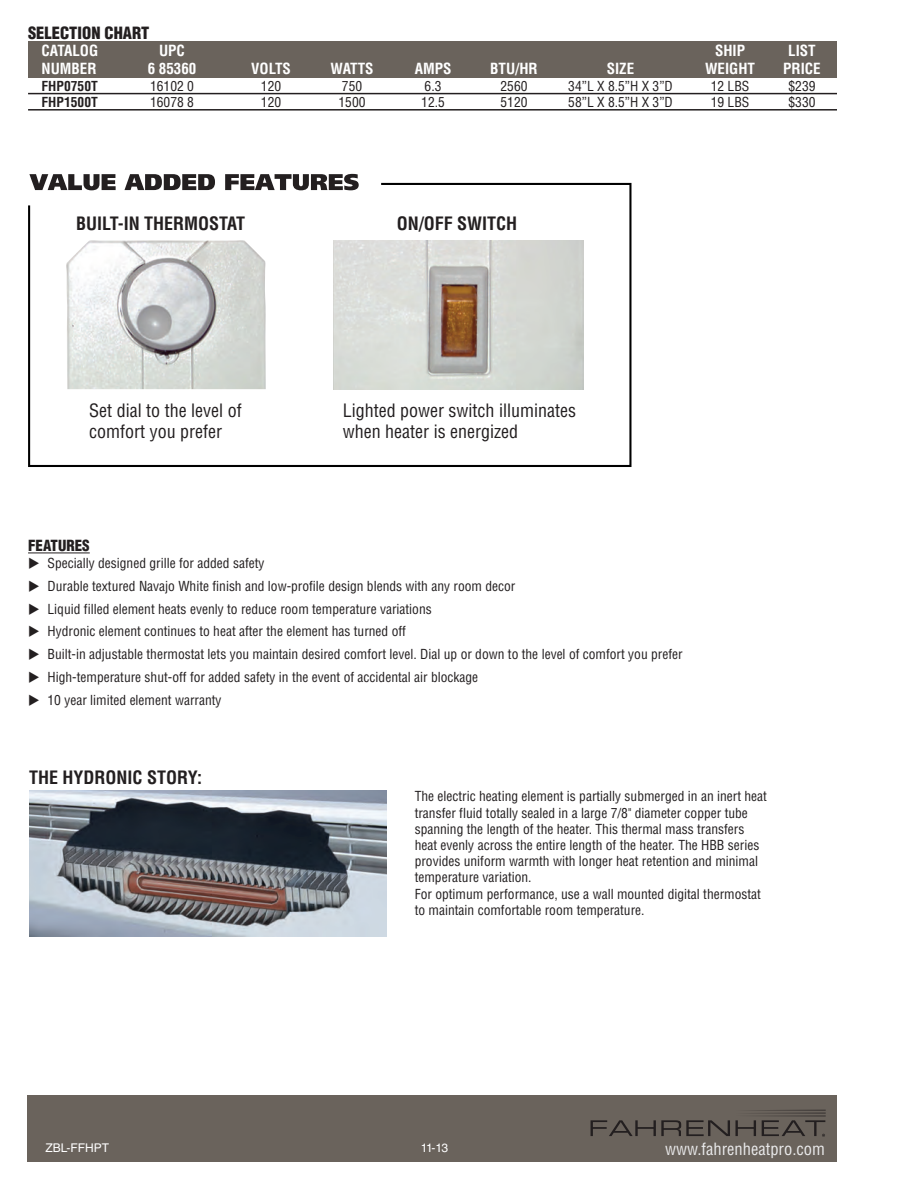
<style>
.page{position:relative;width:918px;height:1188px;background:#fff}
.page>*{position:absolute;margin:0;border:0;box-sizing:border-box;transform-origin:0 0}
.t1{font:condensed 18px/21.6px "Helvetica LT Std";color:#231f20}
.t2{font:700 condensed 18px "Helvetica LT Std";color:#231f20}
.t3{font:condensed 16.5px "Helvetica LT Std";color:#eaeaeb}
.t4{font:900 condensed 16.5px "Helvetica LT Std";color:#231f20}
.t5{font:700 condensed 15px "Helvetica LT Std";color:#fff}
.t6{font:900 condensed 15px "Helvetica LT Std";color:#231f20}
.t7{font:condensed 13.5px/16.2px "Helvetica LT Std";color:#231f20}
.t8{font:700 condensed 13.5px "Helvetica LT Std";color:#231f20}
.t9{font:12px "Helvetica LT Std";color:#fff}
</style>
<div class="page">
<div style="left:27px;top:1095px;width:810px;height:67px;background:#6a635c"></div>
<div style="left:28px;top:41px;width:809px;height:37px;background:#6a635c"></div>
<hr style="left:28px;top:93px;width:809px;height:1px;background:#231f20">
<hr style="left:28px;top:109px;width:809px;height:2px;background:#231f20">
<hr style="left:28px;top:553px;width:62px;height:1px;background:#231f20">
<svg style="left:591px;top:1120px;width:165px;height:16px"></svg>
<hr style="left:737px;top:1116px;width:89px;height:1px;background:#231f20">
<hr style="left:737px;top:1113px;width:89px;height:1px;background:#231f20">
<hr style="left:737px;top:1110px;width:89px;height:1px;background:#231f20">
<svg style="left:762px;top:1120px;width:63px;height:17px"></svg>
<svg style="left:28px;top:182px;width:604px;height:285px"></svg>
<img style="left:66px;top:240px;width:200px;height:149px">
<img style="left:333px;top:240px;width:250px;height:149px">
<svg style="left:29px;top:174px;width:87px;height:16px"></svg>
<svg style="left:125px;top:174px;width:90px;height:16px"></svg>
<svg style="left:225px;top:174px;width:134px;height:16px"></svg>
<img style="left:29px;top:791px;width:358px;height:145px">
<p class="t4" style="left:28px;top:22px;width:123px">SELECTION CHART</p>
<p class="t5" style="left:42px;top:42px;width:17px">CATALOG</p>
<p class="t5" style="left:159px;top:42px;width:27px">UPC</p>
<p class="t5" style="left:715px;top:42px;width:49px">SHIP LI</p>
<p class="t5" style="left:800px;top:42px;width:17px">ST</p>
<p class="t5" style="left:28px;top:60px;width:51px">NUMBER</p>
<p class="t5" style="left:148px;top:60px;width:67px">6 85360 VOLT</p>
<p class="t5" style="left:283px;top:60px;width:10px">S</p>
<p class="t5" style="left:331px;top:60px;width:10px">WATT</p>
<p class="t5" style="left:365px;top:60px;width:10px">S</p>
<p class="t5" style="left:415px;top:60px;width:56px">AMPS BT</p>
<p class="t5" style="left:506px;top:60px;width:21px">U/HR</p>
<p class="t5" style="left:607px;top:60px;width:36px">SIZEWEIGHT</p>
<p class="t5" style="left:783px;top:60px;width:37px">PRICE</p>
<p class="t8" style="left:42px;top:77px;width:57px">FHP0750T</p>
<p class="t7" style="left:150px;top:78px;width:45px">16102 0</p>
<p class="t7" style="left:261px;top:78px;width:22px">120</p>
<p class="t7" style="left:342px;top:78px;width:22px">750</p>
<p class="t7" style="left:425px;top:78px;width:18px">6.3</p>
<p class="t7" style="left:501px;top:78px;width:28px">2560</p>
<p class="t7" style="left:568px;top:78px;width:101px">34”L X 8.5”H X 3”D</p>
<p class="t7" style="left:711px;top:78px;width:40px">12 LBS</p>
<p class="t7" style="left:789px;top:78px;width:28px">$239</p>
<p class="t8" style="left:42px;top:94px;width:57px">FHP1500T</p>
<p class="t7" style="left:150px;top:94px;width:45px">16078 8</p>
<p class="t7" style="left:261px;top:94px;width:22px">120</p>
<p class="t7" style="left:339px;top:94px;width:28px">1500</p>
<p class="t7" style="left:421px;top:94px;width:25px">12.5</p>
<p class="t7" style="left:501px;top:94px;width:28px">5120</p>
<p class="t7" style="left:568px;top:94px;width:101px">58”L X 8.5”H X 3”D</p>
<p class="t7" style="left:711px;top:94px;width:40px">19 LBS</p>
<p class="t7" style="left:789px;top:94px;width:28px">$330</p>
<h1 class="t2" style="left:76px;top:212px;width:79px">BUILT-IN THER</h1>
<h1 class="t2" style="left:184px;top:212px;width:45px">MOSTAT</h1>
<h1 class="t2" style="left:397px;top:212px;width:120px">ON/OFF SWITCH</h1>
<h1 class="t1" style="left:89px;top:399px;width:154px">Set dial to the level of comfort you prefer</h1>
<h1 class="t1" style="left:343px;top:399px;width:235px">Lighted power switch illuminates when heater is energized</h1>
<p class="t6" style="left:28px;top:536px;width:63px">FEATURES</p>
<p class="t7" style="left:28px;top:555px;width:238px">◆ Specially designed grille for added safety</p>
<p class="t7" style="left:28px;top:577px;width:489px">◆ D urable textured Navajo White finish and low-profile design blends with any room decor</p>
<p class="t7" style="left:28px;top:600px;width:405px">◆ Liquid filled element heats evenly to reduce room temperature variations</p>
<p class="t7" style="left:28px;top:623px;width:379px">◆ Hydronic element continues to heat after the element has turned off</p>
<p class="t7" style="left:28px;top:646px;width:656px">◆ B uilt-in adjustable thermostat lets you maintain desired comfort level. Dial up or down to the level of comfort you prefer</p>
<p class="t7" style="left:28px;top:669px;width:452px">◆ H igh-temperature shut-off for added safety in the event of accidental air blockage</p>
<p class="t7" style="left:28px;top:692px;width:195px">◆ 10 year limited element warranty</p>
<h1 class="t2" style="left:29px;top:766px;width:11px">THE</h1>
<h1 class="t2" style="left:63px;top:766px;width:11px">HYDRONI</h1>
<h1 class="t2" style="left:133px;top:766px;width:36px">C STORY</h1>
<h1 class="t2" style="left:197px;top:766px;width:7px">:</h1>
<p class="t7" style="left:415px;top:788px;width:354px">The electric heating element is partially submerged in an inert heat transfer fluid totally sealed in a large 7/8" diameter copper tube spanning the length of the heater. This thermal mass transfers heat evenly across the entire length of the heater. The HBB</p>
<p class="t7" style="left:415px;top:837px;width:348px;text-indent:313px">series provides uniform warmth with longer heat retention and minimal temperature variation.<br>For optimum performance, use a wall mounted digital thermostat to maintain comfortable room temperature.</p>
<p class="t9" style="left:45px;top:1140px;width:65px">ZBL-FFHPT</p>
<p class="t9" style="left:421px;top:1140px;width:29px">11-13</p>
<p class="t3" style="left:665px;top:1138px;width:161px">www.fahrenheatpro.com</p>
</div>
